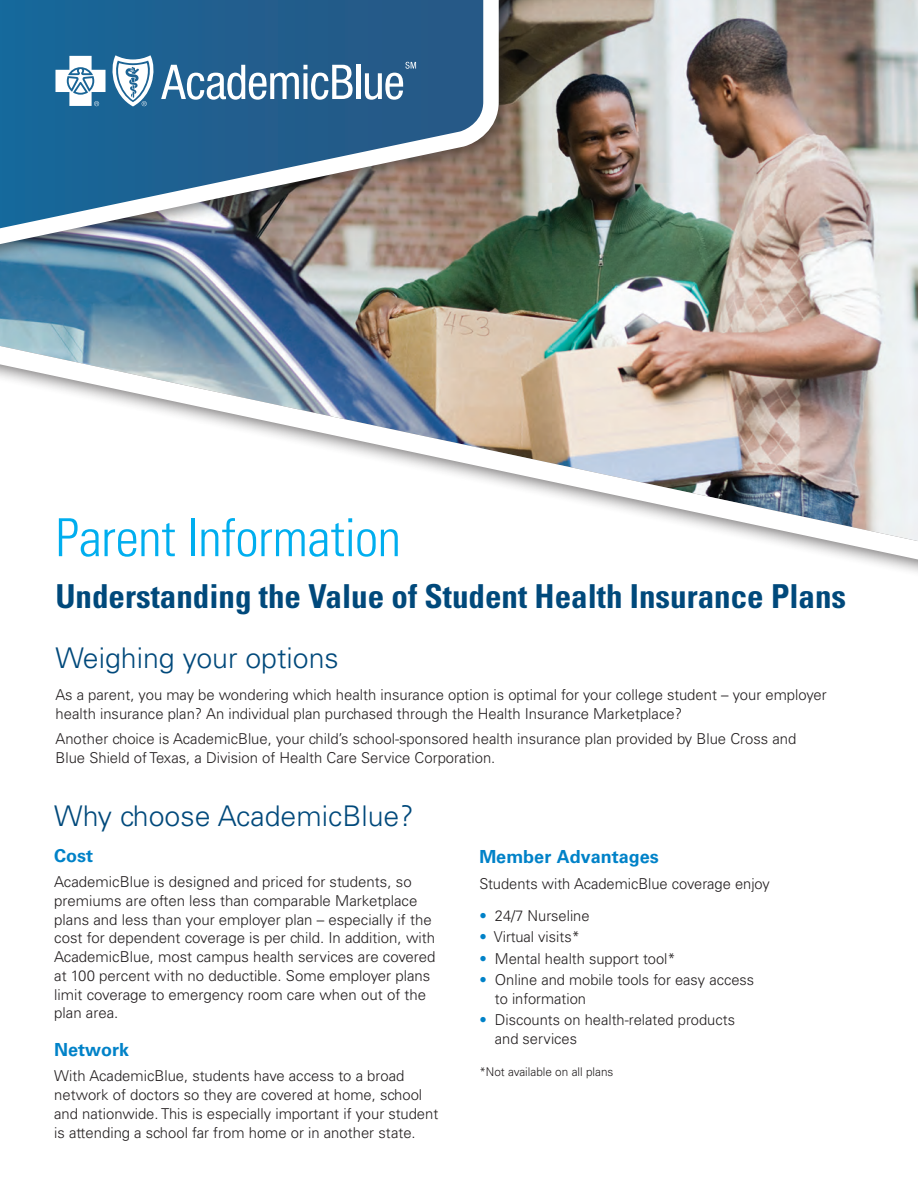
<style>
.page{position:relative;width:918px;height:1188px;background:#fff}
.page>*{position:absolute;margin:0;border:0;box-sizing:border-box;transform-origin:0 0}
.t1{font:300 condensed 52.5px "Univers LT Std";letter-spacing:-.01em;color:#00aeef}
.t2{font:700 condensed 33px "Univers LT Std";color:#00497b}
.t3{font:300 28.5px "Univers LT Std";color:#00497b}
.t4{font:700 18px "Univers LT Std";color:#0082c8}
.t5{font:300 15px/18.8px "Univers LT Std";color:#231f20}
.t6{font:300 12px "Univers LT Std";color:#231f20}
.s1{color:#0082c8}
</style>
<div class="page">
<img style="left:0;top:0;width:918px;height:573px">
<img style="left:0;top:0;width:506px;height:308px">
<svg style="left:161px;top:65px;width:192px;height:35px"></svg>
<hr style="left:357px;top:65px;width:4px;height:34px;background:#fff">
<svg style="left:365px;top:62px;width:51px;height:38px"></svg>
<svg style="left:56px;top:55px;width:99px;height:51px"></svg>
<h1 class="t1" style="left:56px;top:506px;width:347px">Parent Information</h1>
<h2 class="t2" style="left:56px;top:576px;width:792px">Understanding the Value of Student Health Insurance Plans</h2>
<h3 class="t3" style="left:56px;top:641px;width:285px">Weighing your options</h3>
<p class="t5" style="left:56px;top:685px;width:773px">As a parent, you may be wondering which health insurance option is optimal for your college student – your employer health insurance plan? An individual plan purchased through the Health Insurance Marketplace?</p>
<p class="t5" style="left:56px;top:730px;width:742px">Another choice is AcademicBlue, your child’s school-sponsored health insurance plan provided by Blue Cross and<br>Blue Shield of Texas, a Division of Health Care Service Corporation.</p>
<h3 class="t3" style="left:54px;top:798px;width:361px">Why choose AcademicBlue?</h3>
<p class="t4" style="left:54px;top:845px;width:41px">Cost</p>
<p class="t5" style="left:54px;top:872px;width:383px">AcademicBlue is designed and priced for students, so premiums are often less than comparable Marketplace plans and less than your employer plan – especially if the cost for dependent coverage is per child. In addition, with AcademicBlue, most campus health services are covered at 100 percent with no deductible. Some employer plans limit coverage to emergency room care when out of the plan area.</p>
<p class="t4" style="left:54px;top:1039px;width:77px">Network</p>
<p class="t5" style="left:54px;top:1067px;width:386px">With AcademicBlue, students have access to a broad network of doctors so they are covered at home, school and nationwide. This is especially important if your student is attending a school far from home or in another state.</p>
<p class="t4" style="left:479px;top:846px;width:181px">Member Advantages</p>
<p class="t5" style="left:479px;top:874px;width:292px">Students with AcademicBlue coverage enjoy</p>
<p class="t5" style="left:479px;top:906px;width:112px"><span class="s1">•</span> 24/7 Nurseline</p>
<p class="t5" style="left:479px;top:928px;width:102px"><span class="s1">•</span> Virtual visits*</p>
<p class="t5" style="left:479px;top:949px;width:198px"><span class="s1">•</span> Mental health support tool*</p>
<p class="t5" style="left:495px;top:970px;width:261px;text-indent:-16px"><span class="s1">•</span> Online and mobile tools for easy access to information</p>
<p class="t5" style="left:495px;top:1011px;width:242px;text-indent:-16px"><span class="s1">•</span> Discounts on health-related products and services</p>
<p class="t6" style="left:479px;top:1065px;width:136px">*Not available on all plans</p>
</div>
